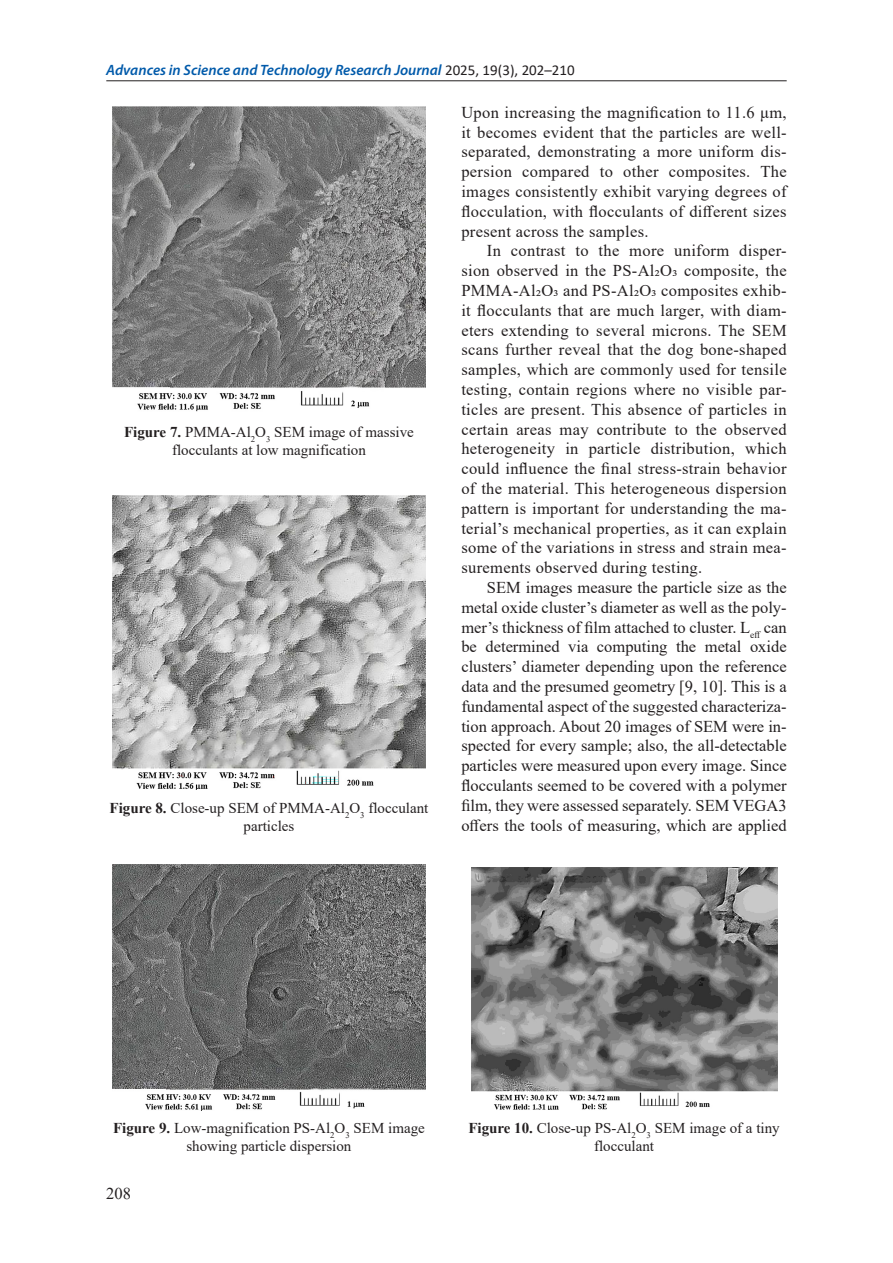
<style>
.page{position:relative;width:893px;height:1263px;background:#fff}
.page>*{position:absolute;margin:0;border:0;box-sizing:border-box;transform-origin:0 0}
.Base_Text{font:16.5px/19.8px "Times New Roman";letter-spacing:.02em;color:#231f20;text-align:justify}
.Figure{font:15px/18px "Times New Roman";color:#231f20;text-align:center}
.t1{font:italic 600 15px "Myriad Pro";color:#015aaa}
.s1{font-family:"Calibri";font-weight:400;font-style:normal;color:#231f20}
.s2{font-weight:700}
</style>
<div class="page">
<hr style="left:106px;top:80px;width:681px;height:1px;background:#231f20">
<img style="left:113px;top:106px;width:312px;height:306px">
<img style="left:113px;top:495px;width:312px;height:294px">
<img style="left:113px;top:865px;width:312px;height:245px">
<img style="left:471px;top:867px;width:306px;height:243px">
<p class="t1" style="left:106px;top:60px;width:470px">Advances in Science and Technology Research Journal <span class="s1">2025, 19(3), 202–210</span></p>
<p class="Base_Text" style="left:461px;top:102px;width:327px">Upon increasing the magnification to 11.6 μm, it becomes evident that the particles are well&shy;separated, demonstrating a more uniform dis&shy;persion compared to other composites. The images consistently exhibit varying degrees of flocculation, with flocculants of different sizes present across the samples.</p>
<p class="Base_Text" style="left:461px;top:240px;width:327px;text-indent:26px">In contrast to the more uniform disper&shy;sion observed in the PS-Al₂O₃ composite, the PMMA-Al₂O₃ and PS-Al₂O₃ composites exhib&shy;it flocculants that are much larger, with diam&shy;eters extending to several microns. The SEM scans further reveal that the dog bone-shaped samples, which are commonly used for tensile testing, contain regions where no visible par&shy;ticles are present. This absence of particles in certain areas may contribute to the observed heterogeneity in particle distribution, which could influence the final stress-strain behavior of the material. This heterogeneous dispersion pattern is important for understanding the ma&shy;terial’s mechanical properties, as it can explain some of the variations in stress and strain mea&shy;surements observed during testing.</p>
<p class="Base_Text" style="left:461px;top:577px;width:327px;text-indent:26px">SEM images measure the particle size as the metal oxide cluster’s diameter as well as the poly&shy;mer’s thickness of film attached to cluster. L<sub>eff</sub> can be determined via computing the metal oxide clusters’ diameter depending upon the reference data and the presumed geometry [9, 10]. This is a fundamental aspect of the suggested characteriza&shy;tion approach. About 20 images of SEM were in&shy;spected for every sample; also, the all-detectable particles were measured upon every image. Since flocculants seemed to be covered with a polymer film, they were assessed separately. SEM VEGA3 offers the tools of measuring, which are applied</p>
<p class="Figure" style="left:124px;top:422px;width:291px"><span class="s2">Figure 7.</span> PMMA-Al<sub>2</sub>O<sub>3</sub> SEM image of massive flocculants at low magnification</p>
<p class="Figure" style="left:110px;top:798px;width:320px"><span class="s2">Figure 8.</span> Close-up SEM of PMMA-Al<sub>2</sub>O<sub>3</sub> flocculant particles</p>
<p class="Figure" style="left:113px;top:1119px;width:313px"><span class="s2">Figure 9.</span> Low-magnification PS-Al<sub>2</sub>O<sub>3</sub> SEM image showing particle dispersion</p>
<p class="Figure" style="left:468px;top:1119px;width:313px"><span class="s2">Figure 10.</span> Close-up PS-Al<sub>2</sub>O<sub>3</sub> SEM image of a tiny flocculant</p>
<p class="Base_Text" style="left:106px;top:1183px;width:26px">208</p>
</div>
